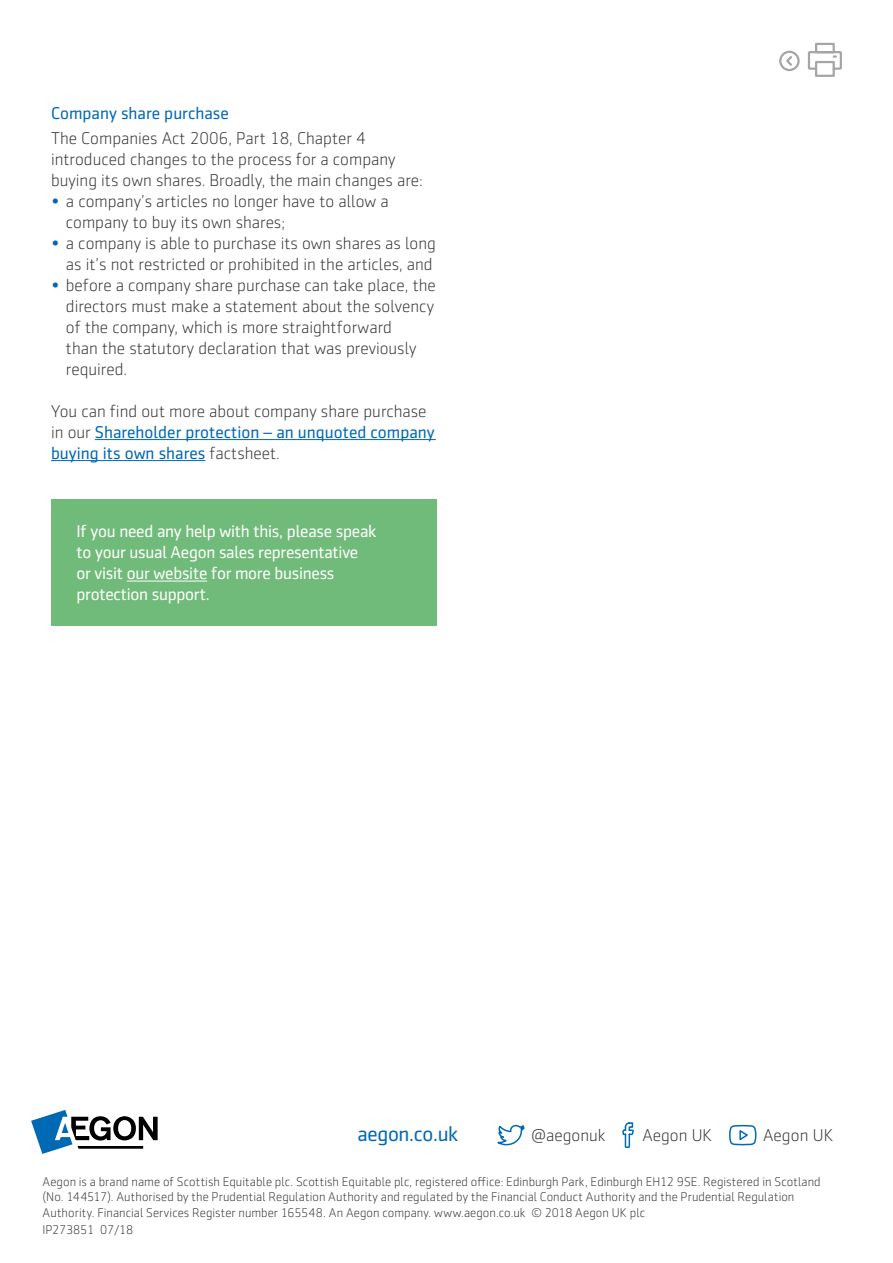
<style>
.page{position:relative;width:893px;height:1263px;background:#fff}
.page>*{position:absolute;margin:0;border:0;box-sizing:border-box;transform-origin:0 0}
.t1{font:21px "Sentico Sans DT";letter-spacing:-.015em;color:#0069b4}
.t2{font:300 17.25px/21px "Sentico Sans DT";color:#373636}
.t3{font:17.25px/21px "Sentico Sans DT";color:#0069b4}
.t4{font:17.25px/21px "Sentico Sans DT";letter-spacing:-.015em;color:#fff}
.t5{font:300 12.75px/15.8px "Sentico Sans DT";letter-spacing:.005em;color:#373636}
.s1{color:#0069b4}
.s2{font-weight:300;color:#373636}
</style>
<div class="page">
<hr style="left:95px;top:439px;width:341px;height:1px;background:#0069b4">
<hr style="left:51px;top:460px;width:154px;height:1px;background:#0069b4">
<svg style="left:31px;top:1110px;width:127px;height:44px"></svg>
<svg style="left:622px;top:1122px;width:12px;height:26px"></svg>
<svg style="left:729px;top:1124px;width:28px;height:22px"></svg>
<svg style="left:497px;top:1124px;width:28px;height:22px"></svg>
<div style="left:51px;top:500px;width:386px;height:126px;background:#71bb7a"></div>
<hr style="left:127px;top:581px;width:80px;height:1px;background:#fff">
<svg style="left:779px;top:51px;width:21px;height:20px"></svg>
<svg style="left:808px;top:43px;width:34px;height:34px"></svg>
<p class="t3" style="left:51px;top:103px;width:179px">Company share purchase</p>
<p class="t2" style="left:51px;top:128px;width:373px">The Companies Act 2006, Part 18, Chapter 4 introduced changes to the process for a company buying its own shares. Broadly, the main changes are:</p>
<p class="t2" style="left:66px;top:191px;width:324px;text-indent:-15px"><span class="s1">•</span> a company’s articles no longer have to allow a company to buy its own shares;</p>
<p class="t2" style="left:51px;top:233px;width:386px;text-align:right"><span class="s1">•</span> a company is able to purchase its own shares as long as it’s not restricted or prohibited in the articles, and</p>
<p class="t2" style="left:66px;top:275px;width:371px;text-indent:-15px"><span class="s1">•</span> before a company share purchase can take place, the directors must make a statement about the solvency of the company, which is more straightforward<br>than the statutory declaration that was previously required.</p>
<p class="t3" style="left:51px;top:401px;width:385px"><span class="s2">You can ind out more about company share purchase in our</span> Shareholder protection – an unquoted company buying its own shares <span class="s2">factsheet.</span></p>
<p class="t4" style="left:77px;top:522px;width:301px">If you need any help with this, please speak to your usual Aegon sales representative or visit our website for more business protection support.</p>
<p class="t1" style="left:358px;top:1124px;width:102px">aegon.co.uk</p>
<p class="t2" style="left:531px;top:1125px;width:76px">@aegonuk</p>
<p class="t2" style="left:642px;top:1125px;width:71px">Aegon UK</p>
<p class="t2" style="left:763px;top:1125px;width:72px">Aegon UK</p>
<p class="t5" style="left:43px;top:1174px;width:780px">Aegon is a brand name of Scottish Equitable plc. Scottish Equitable plc, registered oice: Edinburgh Park, Edinburgh EH12 9SE. Registered in Scotland (No. 144517). Authorised by the Prudential Regulation Authority and regulated by the Financial Conduct Authority and the Prudential Regulation<br>Authority. Financial Services Register number 165548. An Aegon company. www.aegon.co.uk © 2018 Aegon UK plc</p>
<p class="t5" style="left:43px;top:1223px;width:92px">IP273851 07/18</p>
</div>
